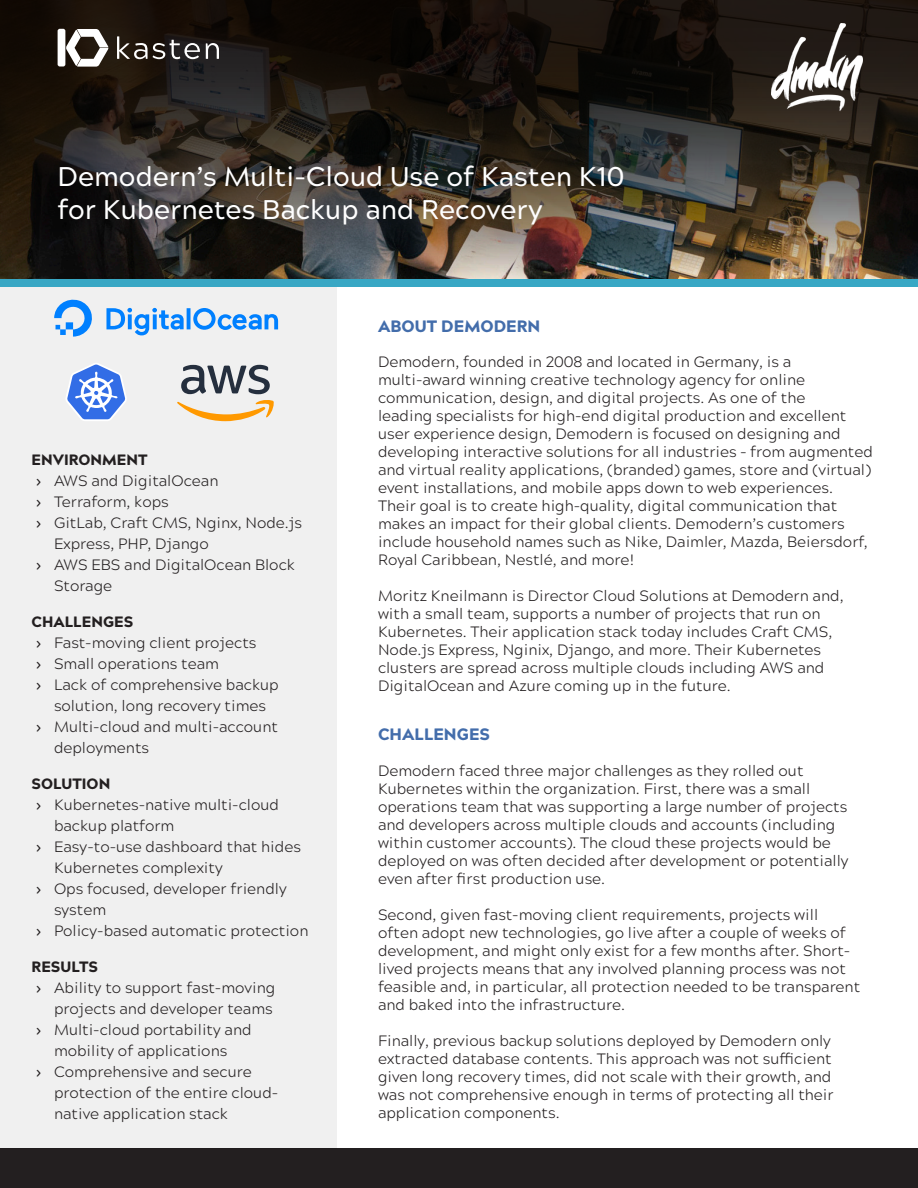
<style>
.page{position:relative;width:918px;height:1188px;background:#fff}
.page>*{position:absolute;margin:0;border:0;box-sizing:border-box;transform-origin:0 0}
.t1{font:500 27px "Acherus Grotesque";color:#fff}
.t2{font:900 16.5px "Acherus Grotesque";color:#436dab}
.t3{font:300 15px/18px "Acherus Grotesque";color:#231f20}
.t4{font:900 15px "Acherus Grotesque";color:#231f20}
.s1{font-weight:500}
</style>
<div class="page">
<div style="left:0;top:1149px;width:918px;height:39px;background:#231f20"></div>
<div style="left:0;top:286px;width:337px;height:863px;background:#f0f0f0"></div>
<img style="left:0;top:0;width:918px;height:279px">
<div style="left:0;top:279px;width:918px;height:7px;background:#38a7c4"></div>
<div style="left:58px;top:29px;width:7px;height:37px;background:#fff;border-radius:2px"></div>
<svg style="left:66px;top:29px;width:42px;height:38px"></svg>
<svg style="left:117px;top:36px;width:83px;height:23px;background:#524c48"></svg>
<svg style="left:206px;top:43px;width:13px;height:16px"></svg>
<img style="left:771px;top:24px;width:91px;height:92px">
<svg style="left:177px;top:365px;width:97px;height:56px"></svg>
<svg style="left:66px;top:363px;width:61px;height:58px"></svg>
<svg style="left:54px;top:299px;width:224px;height:38px"></svg>
<p class="t1" style="left:58px;top:154px;width:568px">Demodern’s Multi-Cloud Use of Kasten K10</p>
<p class="t1" style="left:58px;top:186px;width:486px">for Kubernetes Backup and Recovery</p>
<p class="t4" style="left:32px;top:447px;width:118px">ENVIRONMENT</p>
<p class="t3" style="left:36px;top:471px;width:184px"><span class="s1">›</span> AWS and DigitalOcean</p>
<p class="t3" style="left:36px;top:492px;width:134px"><span class="s1">›</span> Terraform, kops</p>
<p class="t3" style="left:54px;top:512px;width:250px;line-height:21px;text-indent:-18px"><span class="s1">›</span> GitLab, Craft CMS, Nginx, Node.js<br>Express, PHP, Django</p>
<p class="t3" style="left:54px;top:554px;width:243px;line-height:21px;text-indent:-18px"><span class="s1">›</span> AWS EBS and DigitalOcean Block<br>Storage</p>
<p class="t4" style="left:32px;top:609px;width:103px">CHALLENGES</p>
<p class="t3" style="left:36px;top:633px;width:222px"><span class="s1">›</span> Fast-moving client projects</p>
<p class="t3" style="left:36px;top:654px;width:185px"><span class="s1">›</span> Small operations team</p>
<p class="t3" style="left:36px;top:674px;width:244px;line-height:21px;text-align:center"><span class="s1">›</span> Lack of comprehensive backup solution, long recovery times</p>
<p class="t3" style="left:54px;top:716px;width:226px;line-height:21px;text-indent:-18px"><span class="s1">›</span> Multi-cloud and multi-account deployments</p>
<p class="t4" style="left:32px;top:771px;width:80px">SOLUTION</p>
<p class="t3" style="left:54px;top:794px;width:226px;line-height:21px;text-indent:-18px"><span class="s1">›</span> Kubernetes-native multi-cloud backup platform</p>
<p class="t3" style="left:54px;top:836px;width:248px;line-height:21px;text-indent:-18px"><span class="s1">›</span> Easy-to-use dashboard that hides<br>Kubernetes complexity</p>
<p class="t3" style="left:54px;top:878px;width:234px;line-height:21px;text-indent:-18px"><span class="s1">›</span> Ops focused, developer friendly system</p>
<p class="t3" style="left:36px;top:921px;width:274px"><span class="s1">›</span> Policy-based automatic protection</p>
<p class="t4" style="left:32px;top:954px;width:68px">RESULTS</p>
<p class="t3" style="left:36px;top:977px;width:241px;line-height:21px;text-align:right"><span class="s1">›</span> Ability to support fast-moving projects and developer teams</p>
<p class="t3" style="left:36px;top:1019px;width:217px;line-height:21px;text-align:center"><span class="s1">›</span> Multi-cloud portability and mobility of applications</p>
<p class="t3" style="left:54px;top:1061px;width:226px;line-height:21px;text-indent:-18px"><span class="s1">›</span> Comprehensive and secure protection of the entire cloud&shy;native application stack</p>
<p class="t2" style="left:378px;top:311px;width:164px">ABOUT DEMODERN</p>
<p class="t3" style="left:378px;top:352px;width:496px">Demodern, founded in 2008 and located in Germany, is a multi-award winning creative technology agency for online communication, design, and digital projects. As one of the<br>leading specialists for high-end digital production and excellent user experience design, Demodern is focused on designing and developing interactive solutions for all industries – from augmented and virtual reality applications, (branded) games, store and (virtual) event installations, and mobile apps down to web experiences.<br>Their goal is to create high-quality, digital communication that makes an impact for their global clients. Demodern’s customers include household names such as Nike, Daimler, Mazda, Beiersdorf, Royal Caribbean, Nestlé, and more!</p>
<p class="t3" style="left:378px;top:586px;width:467px">Moritz Kneilmann is Director Cloud Solutions at Demodern and, with a small team, supports a number of projects that run on Kubernetes. Their application stack today includes Craft CMS, Node.js Express, Nginix, Django, and more. Their Kubernetes clusters are spread across multiple clouds including AWS and DigitalOcean and Azure coming up in the future.</p>
<p class="t2" style="left:378px;top:720px;width:114px">CHALLENGES</p>
<p class="t3" style="left:378px;top:761px;width:472px">Demodern faced three major challenges as they rolled out Kubernetes within the organization. First, there was a small operations team that was supporting a large number of projects and developers across multiple clouds and accounts (including within customer accounts). The cloud these projects would be deployed on was often decided after development or potentially even after first production use.</p>
<p class="t3" style="left:378px;top:905px;width:484px">Second, given fast-moving client requirements, projects will often adopt new technologies, go live after a couple of weeks of development, and might only exist for a few months after. Short&shy;lived projects means that any involved planning process was not feasible and, in particular, all protection needed to be transparent and baked into the infrastructure.</p>
<p class="t3" style="left:378px;top:1031px;width:457px">Finally, previous backup solutions deployed by Demodern only extracted database contents. This approach was not sufficient given long recovery times, did not scale with their growth, and was not comprehensive enough in terms of protecting all their application components.</p>
</div>
